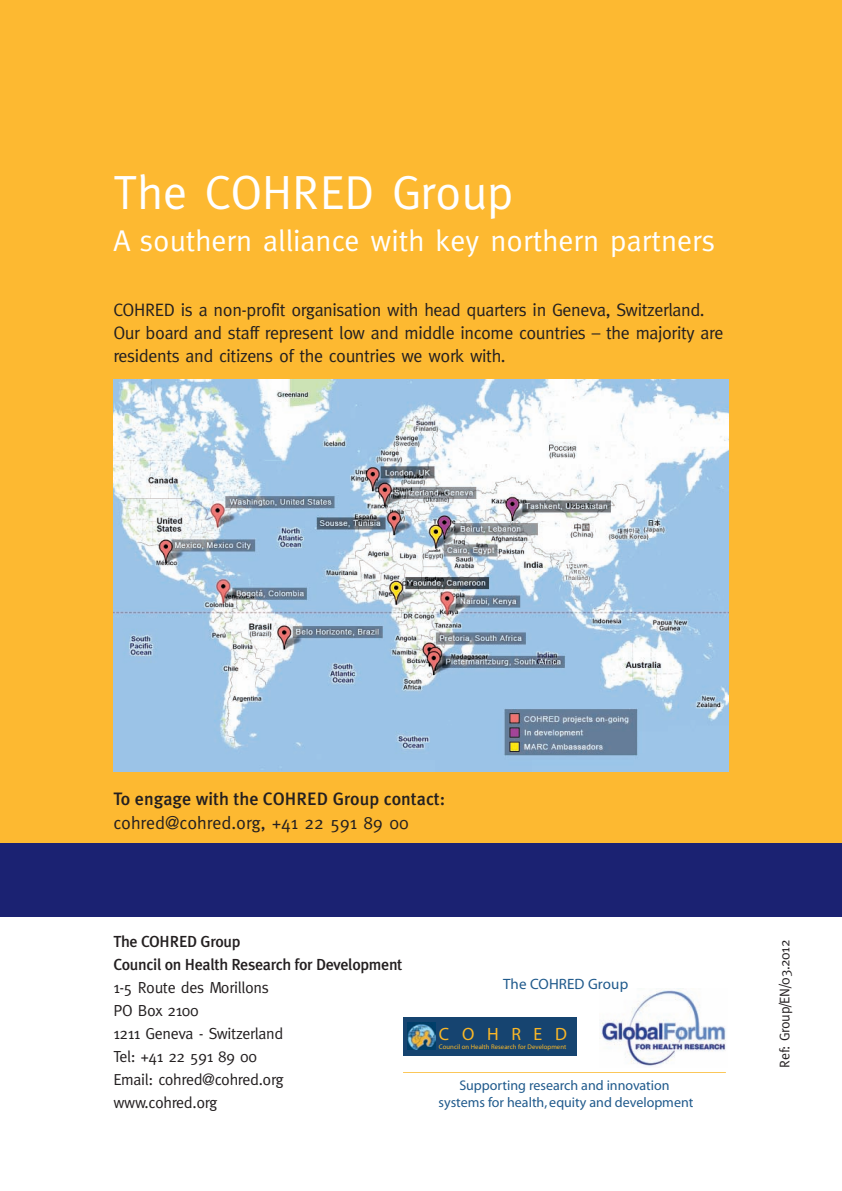
<style>
.page{position:relative;width:842px;height:1191px;background:#fff}
.page>*{position:absolute;margin:0;border:0;box-sizing:border-box;transform-origin:0 0}
.t1{font:48px "Meta";color:#fff}
.t2{font:30px "Meta";color:#fff}
.t3{font:18px/23px "Meta";letter-spacing:-.02em;color:#231f20}
.t4{font:500 18px "Meta Plus";color:#231f20}
.t5{font:18px "Meta";color:#231f20}
.t6{font:17.8px "Myriad";color:#fab727}
.t7{font:16px/23px "Meta";letter-spacing:-.02em;color:#231f20}
.t8{font:500 16px/23px "Meta Plus";letter-spacing:-.02em;color:#231f20}
.t9{font:15px "Myriad";color:#205a8c}
.t10{font:14px/16.8px "Myriad";color:#205a8c;text-align:center}
.t11{font:14px "Meta";letter-spacing:-.02em;color:#231f20}
.t12{font:6.6px "Myriad";color:#fab727}
</style>
<div class="page">
<div style="left:0;top:0;width:842px;height:867px;background:#fdb931"></div>
<div style="left:403px;top:1017px;width:174px;height:38px;background:#164470"></div>
<img style="left:407px;top:1022px;width:28px;height:27px">
<img style="left:600px;top:988px;width:126px;height:78px">
<hr style="left:403px;top:1071px;width:323px;height:2px;background:#fab727">
<img style="left:113px;top:379px;width:616px;height:392px">
<div style="left:0;top:843px;width:842px;height:74px;background:#1b2272"></div>
<h1 class="t1" style="left:113px;top:164px;width:402px">The COHRED Group</h1>
<h2 class="t2" style="left:113px;top:223px;width:603px">A southern alliance with key northern partners</h2>
<p class="t3" style="left:113px;top:298px;width:611px">COHRED is a non-profit organisation with head quarters in Geneva, Switzerland.<br>Our board and staff represent low and middle income countries – the majority are residents and citizens of the countries we work with.</p>
<p class="t4" style="left:113px;top:788px;width:333px">To engage with the COHRED Group contact:</p>
<p class="t5" style="left:113px;top:812px;width:297px">cohred@cohred.org, +41 22 591 89 00</p>
<p class="t8" style="left:113px;top:930px;width:291px">The COHRED Group<br>Council on Health Research for Development</p>
<p class="t7" style="left:113px;top:976px;width:172px">1-5 Route des Morillons<br>PO Box 2100<br>1211 Geneva - Switzerland<br>Tel: +41 22 591 89 00<br>Email: cohred@cohred.org www.cohred.org</p>
<p class="t9" style="left:503px;top:978px;width:127px">The COHRED Group</p>
<p class="t6" style="left:439px;top:1027px;width:130px">C O H R E D</p>
<p class="t12" style="left:439px;top:1044px;width:129px">Council on Health Research for Development</p>
<p class="t10" style="left:439px;top:1077px;width:256px">Supporting research and innovation systems for health, equity and development</p>
<p class="t11" style="left:777px;top:1067px;width:129px;rotate:-90deg">Ref: Group/EN/03.2012</p>
</div>
